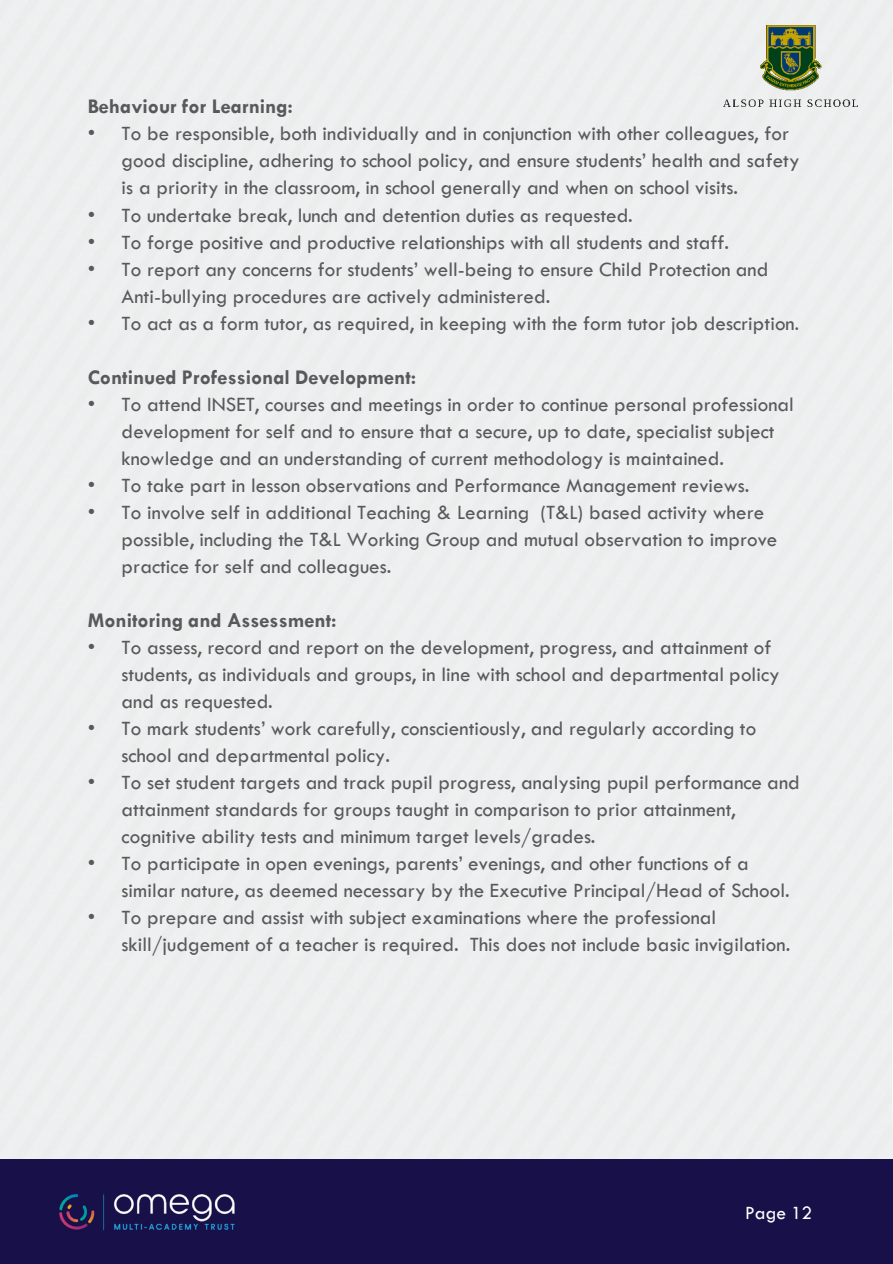
<style>
.page{position:relative;width:893px;height:1264px;background:#fff}
.page>*{position:absolute;margin:0;border:0;box-sizing:border-box;transform-origin:0 0}
.t1{font:21px/27px "Tw Cen";letter-spacing:.005em;color:#58595b}
.t2{font:700 21px "Tw Cen";color:#58595b}
.t3{font:19.5px "Tw Cen";color:#fff}
.s1{font-family:"Arial"}
.s2{font-size:19.5px}
</style>
<div class="page">
<div style="left:0;top:0;width:892px;height:1158px;background:#eeeff0"></div>
<div style="left:0;top:1158px;width:892px;height:105px;background:#171049"></div>
<img style="left:59px;top:1194px;width:176px;height:37px">
<img style="left:723px;top:25px;width:134px;height:82px">
<p class="t2" style="left:88px;top:94px;width:207px">Behaviour for Learning:</p>
<p class="t1" style="left:122px;top:120px;width:679px;text-indent:-34px"><span class="s1">•</span> To be responsible, both individually and in conjunction with other colleagues, for good discipline, adhering to school policy, and ensure students’ health and safety is a priority in the classroom, in school generally and when on school visits.</p>
<p class="t1" style="left:88px;top:201px;width:546px"><span class="s1">•</span> To undertake break, lunch and detention duties as requested.</p>
<p class="t1" style="left:88px;top:228px;width:643px"><span class="s1">•</span> To forge positive and productive relationships with all students and staff.</p>
<p class="t1" style="left:122px;top:255px;width:648px;text-indent:-34px"><span class="s1">•</span> To report any concerns for students’ well-being to ensure Child Protection and<br>Anti-bullying procedures are actively administered.</p>
<p class="t1" style="left:88px;top:309px;width:712px"><span class="s1">•</span> To act as a form tutor, as required, in keeping with the form tutor job description<span class="s2">.</span></p>
<p class="t2" style="left:88px;top:364px;width:330px">Continued Professional Development:</p>
<p class="t1" style="left:122px;top:390px;width:673px;text-indent:-34px"><span class="s1">•</span> To attend INSET, courses and meetings in order to continue personal professional development for self and to ensure that a secure, up to date, specialist subject knowledge and an understanding of current methodology is maintained.</p>
<p class="t1" style="left:88px;top:471px;width:663px"><span class="s1">•</span> To take part in lesson observations and Performance Management reviews.</p>
<p class="t1" style="left:122px;top:498px;width:657px;text-indent:-34px"><span class="s1">•</span> To involve self in additional Teaching &amp; Learning (T&amp;L) based activity where possible, including the T&amp;L Working Group and mutual observation to improve practice for self and colleagues.</p>
<p class="t2" style="left:88px;top:607px;width:250px">Monitoring and Assessment:</p>
<p class="t1" style="left:122px;top:633px;width:659px;text-indent:-34px"><span class="s1">•</span> To assess, record and report on the development, progress, and attainment of students, as individuals and groups, in line with school and departmental policy and as requested.</p>
<p class="t1" style="left:122px;top:714px;width:636px;text-indent:-34px"><span class="s1">•</span> To mark students’ work carefully, conscientiously, and regularly according to school and departmental policy.</p>
<p class="t1" style="left:122px;top:768px;width:679px;text-indent:-34px"><span class="s1">•</span> To set student targets and track pupil progress, analysing pupil performance and attainment standards for groups taught in comparison to prior attainment, cognitive ability tests and minimum target levels/grades.</p>
<p class="t1" style="left:122px;top:849px;width:669px;text-indent:-34px"><span class="s1">•</span> To participate in open evenings, parents’ evenings, and other functions of a similar nature, as deemed necessary by the Executive Principal/Head of School.</p>
<p class="t1" style="left:122px;top:903px;width:670px;text-indent:-34px"><span class="s1">•</span> To prepare and assist with subject examinations where the professional skill/judgement of a teacher is required. This does not include basic invigilation.</p>
<p class="t3" style="left:745px;top:1200px;width:68px">Page 12</p>
</div>
